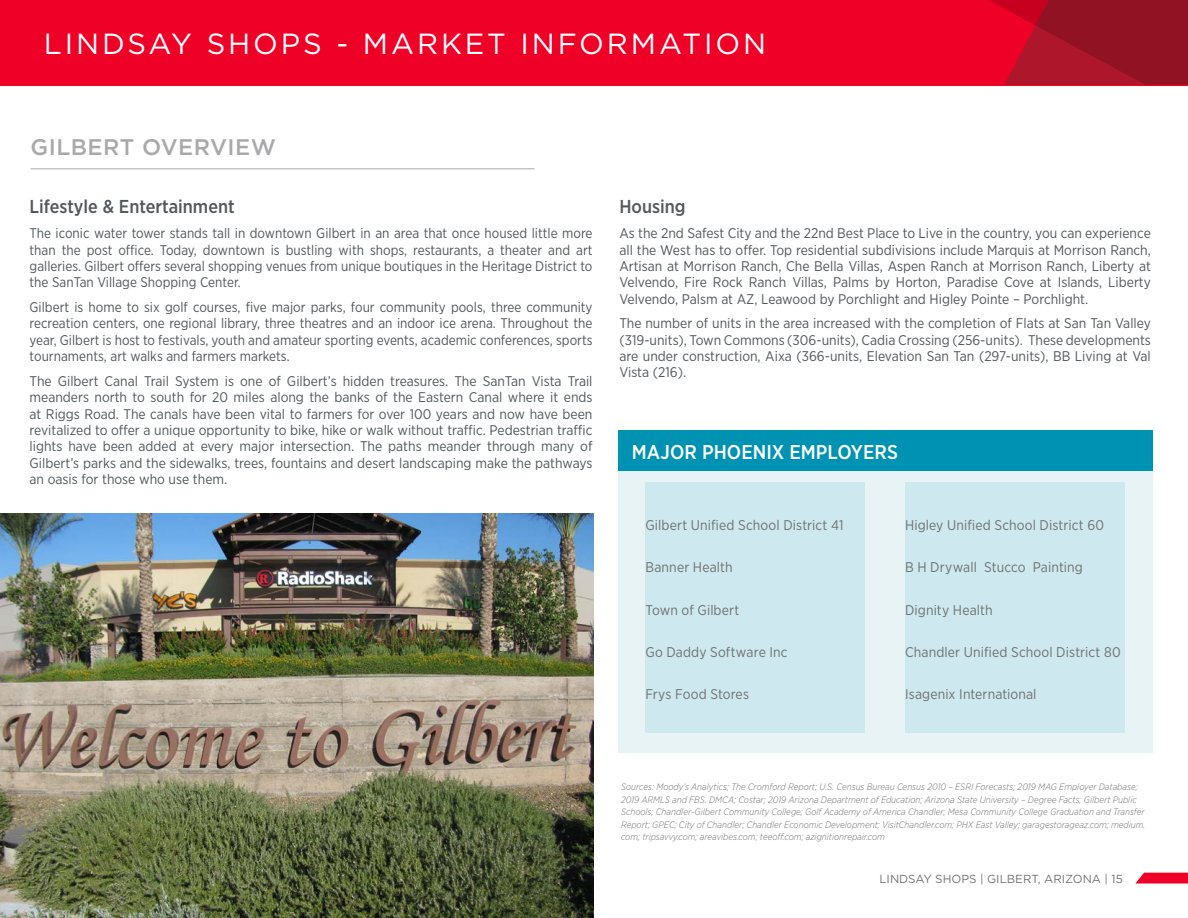
<style>
.page{position:relative;width:1188px;height:918px;background:#fff}
.page>*{position:absolute;margin:0;border:0;box-sizing:border-box;transform-origin:0 0}
.t1{font:29.1px "Gotham";letter-spacing:.1em;color:#fff}
.t2{font:500 22.65px "Gotham";letter-spacing:.02em;color:#a9a8aa}
.body_copy{font:500 19.95px "Gotham Narrow";color:#fff}
.subheads{font:500 18.75px "Gotham Narrow";color:#52585b}
.body_copy-2{font:14.1px "Gotham Narrow";letter-spacing:.01em;color:#717271}
.subheads-2{font:13.95px/16.4px "Gotham Narrow";color:#52585b;text-align:justify}
.t3{font:11.7px "Gotham";color:#717271}
.Body_Text{font:italic 300 9.3px/12.5px "Gotham Narrow";color:#717271}
</style>
<div class="page">
<div style="left:0;top:0;width:1188px;height:86px;background:#ef0027"></div>
<hr style="left:31px;top:168px;width:504px;height:1px;background:#a9a8aa">
<svg style="left:989px;top:0;width:199px;height:85px;background:#a80f25"></svg>
<svg style="left:1135px;top:873px;width:53px;height:11px"></svg>
<img style="left:0;top:513px;width:594px;height:405px">
<div style="left:618px;top:441px;width:534px;height:311px;background:#e8f3f6"></div>
<div style="left:618px;top:430px;width:534px;height:41px;background:#0092b3"></div>
<div style="left:645px;top:482px;width:220px;height:251px;background:#cde8ee"></div>
<div style="left:905px;top:482px;width:220px;height:251px;background:#cde8ee"></div>
<p class="t1" style="left:44px;top:25px;width:724px">LINDSAY SHOPS - MARKET INFORMATION</p>
<p class="t2" style="left:31px;top:132px;width:247px">GILBERT OVERVIEW</p>
<p class="subheads" style="left:30px;top:195px;width:207px">Lifestyle &amp; Entertainment</p>
<p class="subheads-2" style="left:30px;top:225px;width:564px">The iconic water tower stands tall in downtown Gilbert in an area that once housed little more than the post office. Today, downtown is bustling with shops, restaurants, a theater and art galleries. Gilbert offers several shopping venues from unique boutiques in the Heritage District to the SanTan Village Shopping Center.</p>
<p class="subheads-2" style="left:30px;top:299px;width:564px">Gilbert is home to six golf courses, five major parks, four community pools, three community recreation centers, one regional library, three theatres and an indoor ice arena. Throughout the year, Gilbert is host to festivals, youth and amateur sporting events, academic conferences, sports tournaments, art walks and farmers markets.</p>
<p class="subheads-2" style="left:30px;top:372px;width:565px">The Gilbert Canal Trail System is one of Gilbert’s hidden treasures. The SanTan Vista Trail meanders north to south for 20 miles along the banks of the Eastern Canal where it ends at Riggs Road. The canals have been vital to farmers for over 100 years and now have been revitalized to offer a unique opportunity to bike, hike or walk without traffic. Pedestrian traffic lights have been added at every major intersection. The paths meander through many of Gilbert’s parks and the sidewalks, trees, fountains and desert landscaping make the pathways an oasis for those who use them.</p>
<p class="subheads" style="left:619px;top:195px;width:68px">Housing</p>
<p class="subheads-2" style="left:619px;top:225px;width:533px">As the 2nd Safest City and the 22nd Best Place to Live in the country, you can experience all the West has to offer. Top residential subdivisions include Marquis at Morrison Ranch, Artisan at Morrison Ranch, Che Bella Villas, Aspen Ranch at Morrison Ranch, Liberty at Velvendo, Fire Rock Ranch Villas, Palms by Horton, Paradise Cove at Islands, Liberty Velvendo, Palsm at AZ, Leawood by Porchlight and Higley Pointe – Porchlight.</p>
<p class="subheads-2" style="left:619px;top:315px;width:533px">The number of units in the area increased with the completion of Flats at San Tan Valley (319-units), Town Commons (306-units), Cadia Crossing (256-units). These developments are under construction, Aixa (366-units, Elevation San Tan (297-units), BB Living at Val Vista (216).</p>
<p class="body_copy" style="left:632px;top:439px;width:268px">MAJOR PHOENIX EMPLOYERS</p>
<p class="body_copy-2" style="left:645px;top:516px;width:200px">Gilbert Unified School District 41</p>
<p class="body_copy-2" style="left:645px;top:558px;width:89px">Banner Health</p>
<p class="body_copy-2" style="left:645px;top:601px;width:95px">Town of Gilbert</p>
<p class="body_copy-2" style="left:645px;top:643px;width:144px">Go Daddy Software Inc</p>
<p class="body_copy-2" style="left:645px;top:686px;width:105px">Frys Food Stores</p>
<p class="body_copy-2" style="left:905px;top:516px;width:201px">Higley Unified School District 60</p>
<p class="body_copy-2" style="left:905px;top:558px;width:179px">B H Drywall Stucco Painting</p>
<p class="body_copy-2" style="left:905px;top:601px;width:89px">Dignity Health</p>
<p class="body_copy-2" style="left:905px;top:643px;width:217px">Chandler Unified School District 80</p>
<p class="body_copy-2" style="left:905px;top:686px;width:133px">Isagenix International</p>
<p class="Body_Text" style="left:621px;top:781px;width:526px">Sources: Moody’s Analytics; The Cromford Report; U.S. Census Bureau Census 2010 – ESRI Forecasts; 2019 MAG Employer Database; 2019 ARMLS and FBS. DMCA; Costar; 2019 Arizona Department of Education; Arizona State University – Degree Facts; Gilbert Public Schools; Chandler-Gilbert Community College; Golf Academy of America Chandler; Mesa Community College Graduation and Transfer Report; GPEC; City of Chandler; Chandler Economic Development; VisitChandler.com; PHX East Valley; garagestorageaz.com; medium. com; tripsavvy.com; areavibes.com; teeoff.com; azignitionrepair.com</p>
<p class="t3" style="left:879px;top:871px;width:245px">LINDSAY SHOPS | GILBERT, ARIZONA | 15</p>
</div>
